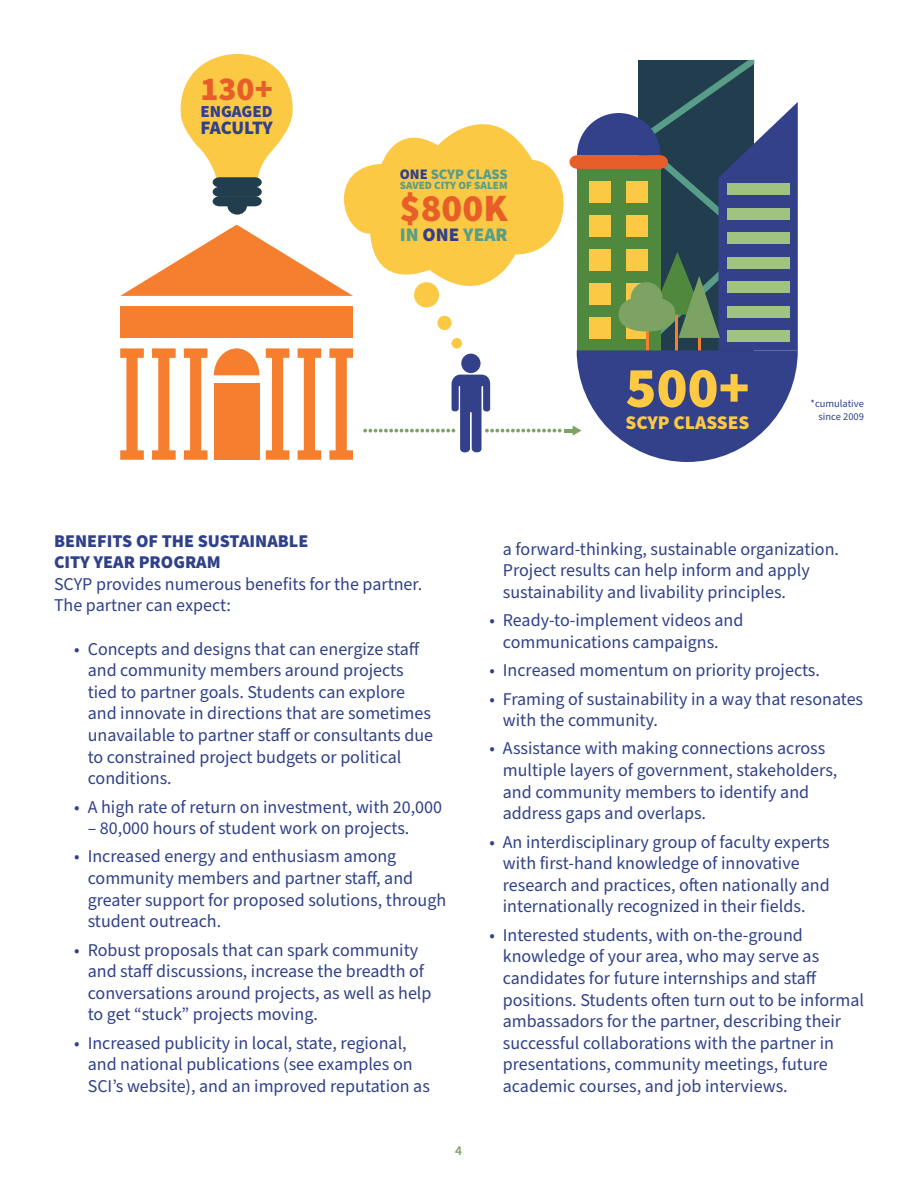
<style>
.page{position:relative;width:918px;height:1188px;background:#fff}
.page>*{position:absolute;margin:0;border:0;box-sizing:border-box;transform-origin:0 0}
.t1{font:900 57.45px "Source Sans Pro";color:#ffca43}
.t2{font:900 38.7px "Source Sans Pro";color:#e75e28}
.t3{font:900 33.45px "Source Sans Pro";color:#e75e28}
.t4{font:900 19.35px "Source Sans Pro";color:#ffca43}
.t5{font:900 19.2px "Source Sans Pro";color:#579d88}
.t6{font:900 19.05px "Source Sans Pro";letter-spacing:-.02em;color:#304189}
.t7{font:18px/21.6px "Source Sans Pro";color:#304189}
.t8{font:900 18px/21.6px "Source Sans Pro";color:#304189}
.t9{font:900 16.95px "Source Sans Pro";color:#304189}
.t10{font:900 14.55px "Source Sans Pro";color:#579d88}
.t11{font:600 13.5px "Source Sans Pro";color:#7ca263}
.t12{font:900 11.1px "Source Sans Pro";color:#579d88}
.t13{font:10.5px/12.6px "Source Sans Pro";color:#304189;text-align:right}
.s1{color:#304189}
</style>
<div class="page">
<svg style="left:120px;top:225px;width:205px;height:71px"></svg>
<div style="left:120px;top:306px;width:233px;height:32px;background:#f57f2f"></div>
<div style="left:214px;top:383px;width:45px;height:77px;background:#f57f2f"></div>
<svg style="left:266px;top:348px;width:23px;height:112px"></svg>
<svg style="left:214px;top:348px;width:45px;height:27px"></svg>
<svg style="left:298px;top:348px;width:23px;height:112px"></svg>
<svg style="left:329px;top:348px;width:24px;height:112px"></svg>
<svg style="left:120px;top:348px;width:24px;height:112px"></svg>
<svg style="left:152px;top:348px;width:24px;height:112px"></svg>
<svg style="left:184px;top:348px;width:23px;height:112px"></svg>
<svg style="left:325px;top:168px;width:38px;height:128px"></svg>
<svg style="left:363px;top:60px;width:435px;height:402px"></svg>
<svg style="left:180px;top:54px;width:113px;height:161px"></svg>
<h3 class="t3" style="left:200px;top:66px;width:74px">130+</h3>
<p class="t6" style="left:200px;top:115px;width:74px">FACULTY</p>
<p class="t9" style="left:200px;top:100px;width:74px">ENGAGED</p>
<p class="t10" style="left:400px;top:164px;width:109px"><span class="s1">ONE</span> SCYP CLASS</p>
<p class="t12" style="left:400px;top:178px;width:109px">SAVED CITY OF SALEM</p>
<h2 class="t2" style="left:400px;top:182px;width:109px">$800K</h2>
<p class="t5" style="left:400px;top:221px;width:109px">IN <span class="s1">ONE</span> YEAR</p>
<h1 class="t1" style="left:626px;top:348px;width:126px">500+</h1>
<p class="t4" style="left:626px;top:409px;width:126px">SCYP CLASSES</p>
<p class="t13" style="left:811px;top:398px;width:55px">*cumulative since 2009</p>
<p class="t8" style="left:54px;top:530px;width:256px">BENEFITS OF THE SUSTAINABLE<br>CITY YEAR PROGRAM</p>
<p class="t7" style="left:54px;top:574px;width:370px">SCYP provides numerous benefits for the partner.<br>The partner can expect:</p>
<p class="t7" style="left:88px;top:638px;width:347px;text-indent:-14px">• Concepts and designs that can energize staff and community members around projects tied to partner goals. Students can explore and innovate in directions that are sometimes unavailable to partner staff or consultants due to constrained project budgets or political conditions.</p>
<p class="t7" style="left:74px;top:796px;width:369px">• A high rate of return on investment, with 20,000</p>
<p class="t7" style="left:88px;top:818px;width:323px">– 80,000 hours of student work on projects.</p>
<p class="t7" style="left:88px;top:846px;width:360px;text-indent:-14px">• Increased energy and enthusiasm among community members and partner staff, and greater support for proposed solutions, through student outreach.</p>
<p class="t7" style="left:88px;top:939px;width:345px;text-indent:-14px">• Robust proposals that can spark community and staff discussions, increase the breadth of conversations around projects, as well as help to get “stuck” projects moving.</p>
<p class="t7" style="left:88px;top:1033px;width:344px;text-indent:-14px">• Increased publicity in local, state, regional, and national publications (see examples on<br>SCI’s website), and an improved reputation as</p>
<p class="t11" style="left:455px;top:1142px;width:8px">4</p>
<p class="t7" style="left:503px;top:538px;width:338px">a forward-thinking, sustainable organization.<br>Project results can help inform and apply sustainability and livability principles.</p>
<p class="t7" style="left:503px;top:610px;width:242px;text-indent:-14px">• Ready-to-implement videos and communications campaigns.</p>
<p class="t7" style="left:489px;top:660px;width:332px">• Increased momentum on priority projects.</p>
<p class="t7" style="left:503px;top:688px;width:362px;text-indent:-14px">• Framing of sustainability in a way that resonates with the community.</p>
<p class="t7" style="left:503px;top:738px;width:336px;text-indent:-14px">• Assistance with making connections across multiple layers of government, stakeholders, and community members to identify and address gaps and overlaps.</p>
<p class="t7" style="left:503px;top:831px;width:328px;text-indent:-14px">• An interdisciplinary group of faculty experts with first-hand knowledge of innovative research and practices, often nationally and internationally recognized in their fields.</p>
<p class="t7" style="left:503px;top:925px;width:363px;text-indent:-14px">• Interested students, with on-the-ground knowledge of your area, who may serve as candidates for future internships and staff positions. Students often turn out to be informal ambassadors for the partner, describing their successful collaborations with the partner in presentations, community meetings, future academic courses, and job interviews.</p>
</div>
